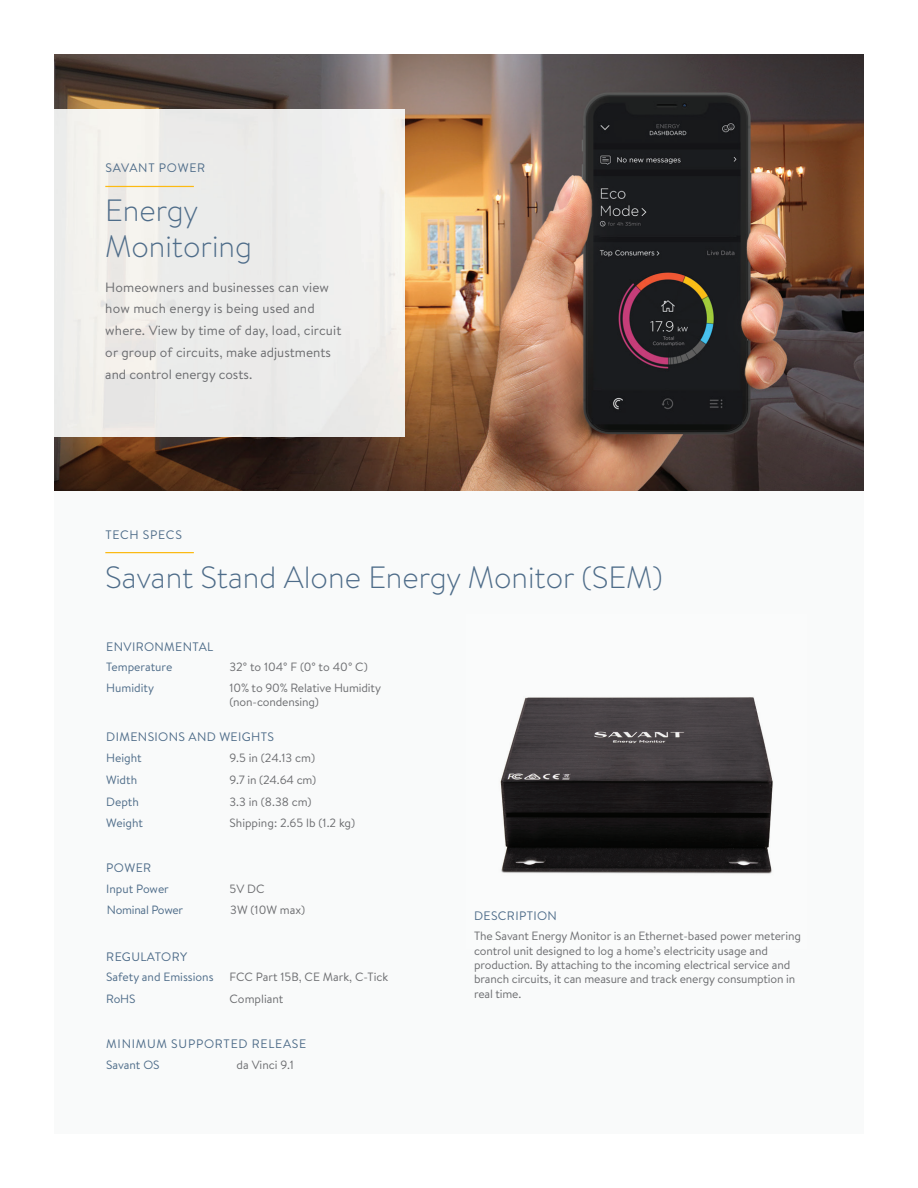
<style>
.page{position:relative;width:918px;height:1188px;background:#fff}
.page>*{position:absolute;margin:0;border:0;box-sizing:border-box;transform-origin:0 0}
.t1{font:300 30.75px/36px "Brandon Text";color:#4e6c89}
.t2{font:13.5px/21.8px "Brandon Text";letter-spacing:.01em;color:#6c6d70}
.t3{font:12.3px "Brandon Text";letter-spacing:.03em;color:#4e6c89}
.t4{font:12.3px "Brandon Text";letter-spacing:.06em;color:#4e6c89}
.t5{font:12px/14.4px "Brandon Text";letter-spacing:-.01em;color:#6c6d70}
.t6{font:12px "Brandon Text";color:#4e6c89}
.t7{font:12px "Brandon Text";letter-spacing:-.02em;color:#4e6c89}
</style>
<div class="page">
<img style="left:54px;top:54px;width:810px;height:437px">
<img style="left:54px;top:109px;width:351px;height:327px">
<div style="left:54px;top:492px;width:810px;height:642px;background:#f9fafa"></div>
<hr style="left:105px;top:186px;width:89px;height:1px;background:#fcba13">
<hr style="left:105px;top:552px;width:89px;height:1px;background:#fcba13">
<img style="left:500px;top:697px;width:273px;height:177px">
<p class="t4" style="left:105px;top:159px;width:101px">SAVANT POWER</p>
<h1 class="t1" style="left:105px;top:192px;width:148px">Energy<br>Monitoring</h1>
<p class="t2" style="left:105px;top:276px;width:238px">Homeowners and businesses can view how much energy is being used and where. View by time of day, load, circuit or group of circuits, make adjustments and control energy costs.</p>
<p class="t4" style="left:105px;top:526px;width:78px">TECH SPECS</p>
<h1 class="t1" style="left:105px;top:559px;width:559px">Savant Stand Alone Energy Monitor (SEM)</h1>
<p class="t3" style="left:106px;top:638px;width:109px">ENVIRONMENTAL</p>
<p class="t6" style="left:106px;top:659px;width:68px">Temperature</p>
<p class="t5" style="left:230px;top:659px;width:140px">32° to 104° F (0° to 40° C)</p>
<p class="t6" style="left:106px;top:679px;width:49px">Humidity</p>
<p class="t5" style="left:230px;top:680px;width:153px">10% to 90% Relative Humidity (non-condensing)</p>
<p class="t3" style="left:106px;top:729px;width:169px">DIMENSIONS AND WEIGHTS</p>
<p class="t6" style="left:106px;top:750px;width:37px">Height</p>
<p class="t5" style="left:230px;top:751px;width:87px">9.5 in (24.13 cm)</p>
<p class="t6" style="left:106px;top:772px;width:32px">Width</p>
<p class="t5" style="left:230px;top:772px;width:88px">9.7 in (24.64 cm)</p>
<p class="t6" style="left:106px;top:793px;width:34px">Depth</p>
<p class="t5" style="left:230px;top:794px;width:84px">3.3 in (8.38 cm)</p>
<p class="t6" style="left:106px;top:815px;width:38px">Weight</p>
<p class="t5" style="left:230px;top:815px;width:127px">Shipping: 2.65 lb (1.2 kg)</p>
<p class="t3" style="left:106px;top:860px;width:46px">POWER</p>
<p class="t6" style="left:106px;top:880px;width:64px">Input Power</p>
<p class="t5" style="left:230px;top:881px;width:37px">5V DC</p>
<p class="t7" style="left:107px;top:902px;width:78px">Nominal Power</p>
<p class="t5" style="left:230px;top:903px;width:76px">3W (10W max)</p>
<p class="t3" style="left:106px;top:948px;width:82px">REGULATORY</p>
<p class="t6" style="left:106px;top:969px;width:109px">Safety and Emissions</p>
<p class="t5" style="left:230px;top:970px;width:160px">FCC Part 15B, CE Mark, C-Tick</p>
<p class="t6" style="left:106px;top:990px;width:31px">RoHS</p>
<p class="t5" style="left:230px;top:991px;width:55px">Compliant</p>
<p class="t4" style="left:106px;top:1036px;width:201px">MINIMUM SUPPORTED RELEASE</p>
<p class="t6" style="left:106px;top:1056px;width:55px">Savant OS</p>
<p class="t5" style="left:237px;top:1057px;width:59px">da Vinci 9.1</p>
<p class="t3" style="left:474px;top:907px;width:84px">DESCRIPTION</p>
<p class="t5" style="left:474px;top:928px;width:328px">The Savant Energy Monitor is an Ethernet-based power metering control unit designed to log a home’s electricity usage and production. By attaching to the incoming electrical service and branch circuits, it can measure and track energy consumption in real time.</p>
</div>
